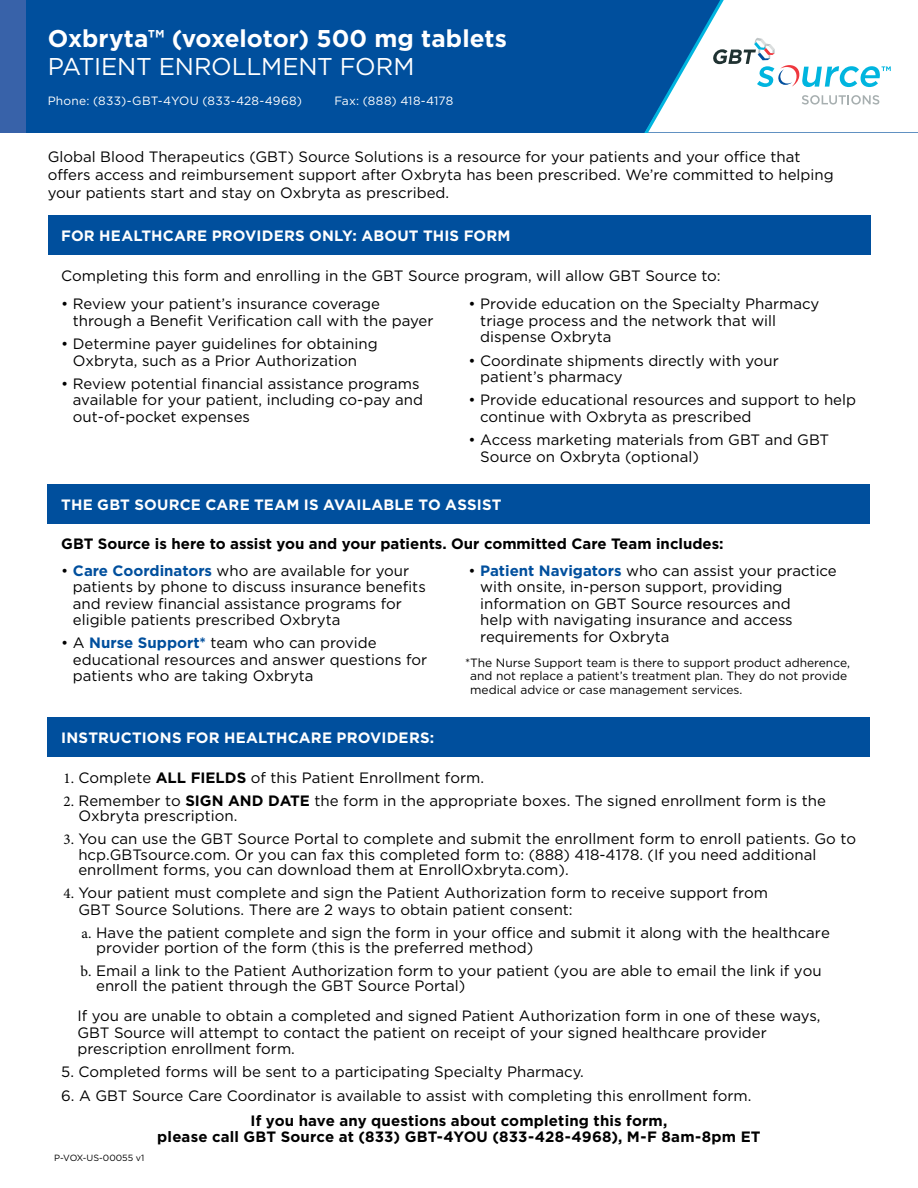
<style>
.page{position:relative;width:918px;height:1188px;background:#fff}
.page>*{position:absolute;margin:0;border:0;box-sizing:border-box;transform-origin:0 0}
.t1{font:700 24.3px "Gotham";color:#fff}
.t2{font:24.3px "Gotham";letter-spacing:-.015em;color:#fff}
.t3{font:15px/16.5px "Gotham";color:#000}
.t4{font:700 15px/15.8px "Gotham";color:#000;text-align:center}
.t5{font:700 15px "Gotham";letter-spacing:.01em;color:#fff}
.t6{font:12px/13.5px "Gotham";color:#000}
.t7{font:12px "Gotham";letter-spacing:.02em;color:#fff}
.t8{font:9px "Gotham";color:#000}
.s1{font-weight:700;color:#004f9d}
.s2{font-family:"Minion Pro"}
.s3{font-weight:700}
</style>
<div class="page">
<div style="left:0;top:0;width:768px;height:132px;background:#3862a9"></div>
<div style="left:27px;top:0;width:891px;height:132px;background:#004f9d"></div>
<svg style="left:645px;top:0;width:273px;height:132px;background:#cddfec"></svg>
<div style="left:48px;top:215px;width:822px;height:40px;background:#004f9d"></div>
<div style="left:48px;top:484px;width:822px;height:40px;background:#004f9d"></div>
<div style="left:48px;top:717px;width:822px;height:39px;background:#004f9d"></div>
<h1 class="t1" style="left:48px;top:24px;width:461px">Oxbryta™️ (voxelotor) 500 mg tablets</h1>
<h1 class="t2" style="left:48px;top:53px;width:368px">PATIENT ENROLLMENT FORM</h1>
<p class="t7" style="left:48px;top:94px;width:256px">Phone: (833)-GBT-4YOU (833-428-4968)</p>
<p class="t7" style="left:334px;top:94px;width:120px">Fax: (888) 418-4178</p>
<p class="t3" style="left:48px;top:148px;width:787px;line-height:18px">Global Blood Therapeutics (GBT) Source Solutions is a resource for your patients and your office that offers access and reimbursement support after Oxbryta has been prescribed. We’re committed to helping your patients start and stay on Oxbryta as prescribed.</p>
<p class="t5" style="left:61px;top:227px;width:451px">FOR HEALTHCARE PROVIDERS ONLY: ABOUT THIS FORM</p>
<p class="t3" style="left:61px;top:267px;width:661px">Completing this form and enrolling in the GBT Source program, will allow GBT Source to:</p>
<p class="t3" style="left:73px;top:296px;width:362px;text-indent:-12px">• Review your patient’s insurance coverage through a Benefit Verification call with the payer</p>
<p class="t3" style="left:61px;top:335px;width:318px;text-align:center">• Determine payer guidelines for obtaining<br>Oxbryta, such as a Prior Authorization</p>
<p class="t3" style="left:73px;top:375px;width:352px;text-indent:-12px">• Review potential financial assistance programs available for your patient, including co-pay and out-of-pocket expenses</p>
<p class="t3" style="left:480px;top:296px;width:341px;text-indent:-12px">• Provide education on the Specialty Pharmacy triage process and the network that will dispense Oxbryta</p>
<p class="t3" style="left:480px;top:352px;width:300px;text-indent:-12px">• Coordinate shipments directly with your patient’s pharmacy</p>
<p class="t3" style="left:480px;top:392px;width:377px;text-indent:-12px">• Provide educational resources and support to help continue with Oxbryta as prescribed</p>
<p class="t3" style="left:480px;top:431px;width:351px;text-indent:-12px">• Access marketing materials from GBT and GBT<br>Source on Oxbryta (optional)</p>
<p class="t5" style="left:61px;top:496px;width:442px">THE GBT SOURCE CARE TEAM IS AVAILABLE TO ASSIST</p>
<p class="t4" style="left:61px;top:536px;width:664px">GBT Source is here to assist you and your patients. Our committed Care Team includes:</p>
<p class="t3" style="left:73px;top:562px;width:354px;text-indent:-12px">• <span class="s1">Care Coordinators</span> who are available for your patients by phone to discuss insurance benefits and review financial assistance programs for eligible patients prescribed Oxbryta</p>
<p class="t3" style="left:73px;top:634px;width:356px;text-indent:-12px">• A <span class="s1">Nurse Support*</span> team who can provide educational resources and answer questions for patients who are taking Oxbryta</p>
<p class="t3" style="left:480px;top:562px;width:358px;text-indent:-12px">• <span class="s1">Patient Navigators</span> who can assist your practice with onsite, in-person support, providing information on GBT Source resources and<br>help with navigating insurance and access requirements for Oxbryta</p>
<p class="t6" style="left:470px;top:656px;width:381px;text-indent:-5px">*The Nurse Support team is there to support product adherence, and not replace a patient’s treatment plan. They do not provide medical advice or case management services.</p>
<p class="t5" style="left:61px;top:729px;width:374px">INSTRUCTIONS FOR HEALTHCARE PROVIDERS:</p>
<p class="t3" style="left:64px;top:769px;width:422px"><span class="s2">1.</span> Complete <span class="s3">ALL FIELDS</span> of this Patient Enrollment form.</p>
<p class="t3" style="left:78px;top:793px;width:749px;line-height:14.9px;text-indent:-15px"><span class="s2">2.</span> Remember to <span class="s3">SIGN AND DATE</span> the form in the appropriate boxes. The signed enrollment form is the<br>Oxbryta prescription.</p>
<p class="t3" style="left:78px;top:830px;width:779px;line-height:15.8px;text-indent:-15px"><span class="s2">3.</span> You can use the GBT Source Portal to complete and submit the enrollment form to enroll patients. Go to hcp.GBTsource.com. Or you can fax this completed form to: (888) 418-4178. (If you need additional enrollment forms, you can download them at EnrollOxbryta.com).</p>
<p class="t3" style="left:78px;top:885px;width:691px;text-indent:-15px"><span class="s2">4.</span> Your patient must complete and sign the Patient Authorization form to receive support from<br>GBT Source Solutions. There are 2 ways to obtain patient consent:</p>
<p class="t3" style="left:96px;top:925px;width:735px;line-height:14.9px;text-indent:-15px"><span class="s2">a.</span> Have the patient complete and sign the form in your office and submit it along with the healthcare provider portion of the form (this is the preferred method)</p>
<p class="t3" style="left:96px;top:963px;width:727px;line-height:14.9px;text-indent:-16px"><span class="s2">b.</span> Email a link to the Patient Authorization form to your patient (you are able to email the link if you enroll the patient through the GBT Source Portal)</p>
<p class="t3" style="left:77px;top:1007px;width:745px">If you are unable to obtain a completed and signed Patient Authorization form in one of these ways,<br>GBT Source will attempt to contact the patient on receipt of your signed healthcare provider prescription enrollment form.</p>
<p class="t3" style="left:61px;top:1063px;width:524px">5. Completed forms will be sent to a participating Specialty Pharmacy.</p>
<p class="t3" style="left:61px;top:1087px;width:692px">6. A GBT Source Care Coordinator is available to assist with completing this enrollment form.</p>
<p class="t8" style="left:54px;top:1153px;width:92px">P-VOX-US-00055 v1</p>
<p class="t4" style="left:157px;top:1113px;width:605px">If you have any questions about completing this form,<br>please call GBT Source at (833) GBT-4YOU (833-428-4968), M-F 8am-8pm ET</p>
</div>
